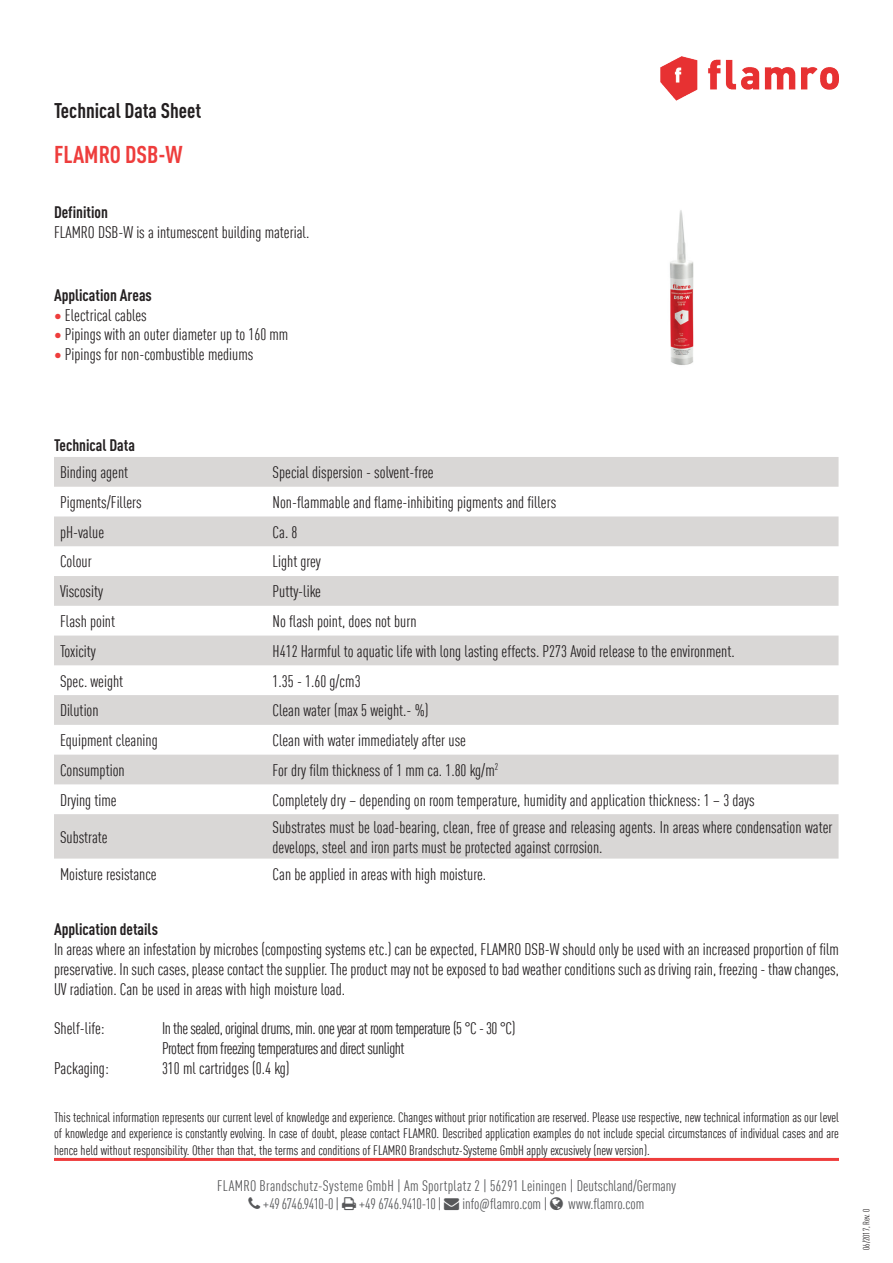
<style>
.page{position:relative;width:893px;height:1263px;background:#fff}
.page>*{position:absolute;margin:0;border:0;box-sizing:border-box;transform-origin:0 0}
.t1{font:700 condensed 24px "DIN Pro";color:#ee3d3c}
.t2{font:700 condensed 21px "DIN Pro";color:#231f20}
.t3{font:condensed 16.5px/19.8px "DIN Pro";color:#231f20}
.t4{font:condensed 16.5px "DIN Pro";letter-spacing:-.03em;color:#231f20}
.t5{font:700 condensed 16.5px "DIN Pro";color:#231f20}
.t6{font:condensed 15px/18px "DIN Pro";letter-spacing:.01em;color:#57585a}
.t7{font:condensed 15px "DIN Pro";letter-spacing:-.01em;color:#57585a}
.t8{font:condensed 13.5px/16.2px "DIN Pro";color:#231f20;text-align:justify}
.t9{font:condensed 9px "DIN Pro";color:#231f20}
.s1{color:#ee3d3c}
</style>
<div class="page">
<hr style="left:54px;top:1158px;width:785px;height:3px;background:#ee3d3c">
<img style="left:660px;top:56px;width:179px;height:44px">
<svg style="left:54px;top:457px;width:784px;height:401px;fill:#d9d7d6"></svg>
<img style="left:670px;top:210px;width:24px;height:155px">
<p class="t2" style="left:54px;top:95px;width:149px">Technical Data Sheet</p>
<p class="t1" style="left:54px;top:137px;width:130px">FLAMRO DSB-W</p>
<p class="t5" style="left:54px;top:200px;width:55px">Definition</p>
<p class="t3" style="left:54px;top:221px;width:257px">FLAMRO DSB-W is a intumescent building material.</p>
<p class="t5" style="left:54px;top:283px;width:99px">Application Areas</p>
<p class="t3" style="left:54px;top:304px;width:94px"><span class="s1">•</span> Electrical cables</p>
<p class="t3" style="left:54px;top:324px;width:236px"><span class="s1">•</span> Pipings with an outer diameter up to 160 mm</p>
<p class="t3" style="left:54px;top:343px;width:201px"><span class="s1">•</span> Pipings for non-combustible mediums</p>
<p class="t5" style="left:54px;top:433px;width:82px">Technical Data</p>
<p class="t3" style="left:60px;top:461px;width:70px">Binding agent</p>
<p class="t3" style="left:273px;top:461px;width:163px">Special dispersion - solvent-free</p>
<p class="t3" style="left:60px;top:491px;width:83px">Pigments/Fillers</p>
<p class="t3" style="left:273px;top:491px;width:285px">Non-flammable and flame-inhibiting pigments and fillers</p>
<p class="t3" style="left:60px;top:521px;width:46px">pH-value</p>
<p class="t3" style="left:273px;top:521px;width:26px">Ca. 8</p>
<p class="t3" style="left:60px;top:551px;width:33px">Colour</p>
<p class="t3" style="left:273px;top:551px;width:50px">Light grey</p>
<p class="t3" style="left:60px;top:580px;width:45px">Viscosity</p>
<p class="t3" style="left:273px;top:580px;width:50px">Putty-like</p>
<p class="t3" style="left:60px;top:610px;width:57px">Flash point</p>
<p class="t3" style="left:273px;top:610px;width:145px">No flash point, does not burn</p>
<p class="t3" style="left:60px;top:640px;width:37px">Toxicity</p>
<p class="t3" style="left:273px;top:640px;width:464px">H412 Harmful to aquatic life with long lasting effects. P273 Avoid release to the environment.</p>
<p class="t3" style="left:60px;top:670px;width:65px">Spec. weight</p>
<p class="t3" style="left:273px;top:670px;width:89px">1.35 - 1.60 g/cm3</p>
<p class="t3" style="left:60px;top:699px;width:40px">Dilution</p>
<p class="t3" style="left:273px;top:699px;width:158px">Clean water (max 5 weight.- %)</p>
<p class="t3" style="left:60px;top:729px;width:99px">Equipment cleaning</p>
<p class="t3" style="left:273px;top:729px;width:195px">Clean with water immediately after use</p>
<p class="t3" style="left:60px;top:759px;width:66px">Consumption</p>
<p class="t3" style="left:273px;top:759px;width:227px">For dry film thickness of 1 mm ca. 1.80 kg/m<sup>2</sup></p>
<p class="t3" style="left:60px;top:789px;width:58px">Drying time</p>
<p class="t3" style="left:273px;top:789px;width:484px">Completely dry – depending on room temperature, humidity and application thickness: 1 – 3 days</p>
<p class="t3" style="left:60px;top:826px;width:49px">Substrate</p>
<p class="t3" style="left:273px;top:816px;width:561px">Substrates must be load-bearing, clean, free of grease and releasing agents. In areas where condensation water develops, steel and iron parts must be protected against corrosion.</p>
<p class="t3" style="left:60px;top:863px;width:98px">Moisture resistance</p>
<p class="t3" style="left:273px;top:863px;width:215px">Can be applied in areas with high moisture.</p>
<p class="t5" style="left:54px;top:917px;width:105px">Application details</p>
<p class="t3" style="left:54px;top:938px;width:786px;text-align:justify">In areas where an infestation by microbes (composting systems etc.) can be expected, FLAMRO DSB-W should only be used with an increased proportion of film preservative. In such cases, please contact the supplier. The product may not be exposed to bad weather conditions such as driving rain, freezing - thaw changes, UV radiation. Can be used in areas with high moisture load.</p>
<p class="t3" style="left:54px;top:1017px;width:52px">Shelf-life:</p>
<p class="t4" style="left:162px;top:1017px;width:355px">In the sealed, original drums, min. one year at room temperature (5 °C - 30 °C)</p>
<p class="t4" style="left:162px;top:1037px;width:244px">Protect from freezing temperatures and direct sunlight</p>
<p class="t3" style="left:54px;top:1057px;width:56px">Packaging:</p>
<p class="t3" style="left:162px;top:1057px;width:129px">310 ml cartridges (0.4 kg)</p>
<p class="t8" style="left:54px;top:1108px;width:786px">This technical information represents our current level of knowledge and experience. Changes without prior notification are reserved. Please use respective, new technical information as our level of knowledge and experience is constantly evolving. In case of doubt, please contact FLAMRO. Described application examples do not include special circumstances of individual cases and are hence held without responsibility. Other than that, the terms and conditions of FLAMRO Brandschutz-Systeme GmbH apply excusively (new version).</p>
<p class="t6" style="left:263px;top:1176px;width:414px;text-indent:-46px">FLAMRO Brandschutz-Systeme GmbH | Am Sportplatz 2 | 56291 Leiningen | Deutschland/Germany +49 6746.9410-0 |</p>
<p class="t7" style="left:359px;top:1193px;width:190px">+49 6746.9410-10 | → info@flamro.com |</p>
<p class="t6" style="left:568px;top:1194px;width:78px">www.flamro.com</p>
<p class="t9" style="left:860px;top:1250px;width:43px;rotate:-90deg">06/2017, Rev. 0</p>
</div>
